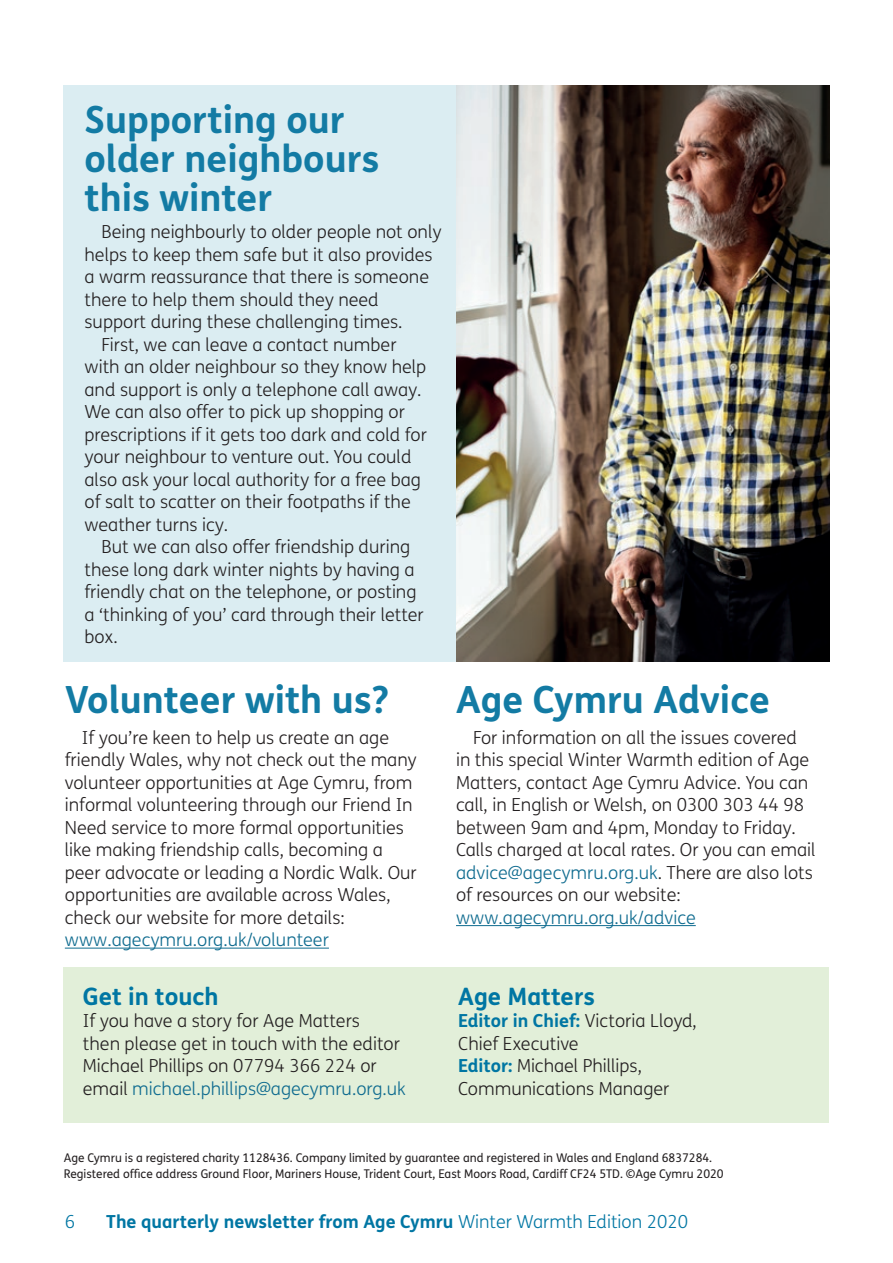
<style>
.page{position:relative;width:893px;height:1263px;background:#fff}
.page>*{position:absolute;margin:0;border:0;box-sizing:border-box;transform-origin:0 0}
.t1{font:700 37.5px/39px "FS Me";color:#137ba4}
.t2{font:700 24px "FS Me";color:#0076a3}
.t3{font:300 18px/22.5px "FS Me";color:#231f20}
.t4{font:700 18px "FS Me";color:#0076a3}
.t5{font:300 18px "FS Me";color:#0e6b8f}
.t6{font:300 18px "FS Me";color:#0076a3}
.t7{font:12px/16.5px "FS Me";color:#231f20}
.s1{color:#0e6b8f}
.s2{font-weight:700;color:#0076a3}
.s3{font-weight:300}
</style>
<div class="page">
<div style="left:64px;top:967px;width:765px;height:156px;background:#e2efd9"></div>
<div style="left:64px;top:85px;width:765px;height:576px;background:#dbedf2"></div>
<hr style="left:65px;top:948px;width:264px;height:1px;background:#0e6b8f">
<hr style="left:456px;top:925px;width:240px;height:1px;background:#0e6b8f">
<img style="left:456px;top:85px;width:373px;height:576px">
<h1 class="t1" style="left:85px;top:99px;width:296px">Supporting our older neighbours this winter</h1>
<p class="t3" style="left:102px;top:220px;width:342px">Being neighbourly to older people not only</p>
<p class="t3" style="left:85px;top:243px;width:350px">helps to keep them safe but it also provides</p>
<p class="t3" style="left:85px;top:265px;width:346px">a warm reassurance that there is someone</p>
<p class="t3" style="left:85px;top:288px;width:296px">there to help them should they need</p>
<p class="t3" style="left:85px;top:310px;width:320px">support during these challenging times.</p>
<p class="t3" style="left:102px;top:333px;width:297px">First, we can leave a contact number</p>
<p class="t3" style="left:85px;top:355px;width:343px">with an older neighbour so they know help</p>
<p class="t3" style="left:85px;top:378px;width:339px">and support is only a telephone call away.</p>
<p class="t3" style="left:85px;top:400px;width:322px">We can also offer to pick up shopping or</p>
<p class="t3" style="left:85px;top:423px;width:344px">prescriptions if it gets too dark and cold for</p>
<p class="t3" style="left:85px;top:445px;width:328px">your neighbour to venture out. You could</p>
<p class="t3" style="left:85px;top:468px;width:338px">also ask your local authority for a free bag</p>
<p class="t3" style="left:85px;top:490px;width:328px">of salt to scatter on their footpaths if the</p>
<p class="t3" style="left:85px;top:513px;width:145px">weather turns icy.</p>
<p class="t3" style="left:102px;top:535px;width:310px">But we can also offer friendship during</p>
<p class="t3" style="left:85px;top:558px;width:332px">these long dark winter nights by having a</p>
<p class="t3" style="left:85px;top:580px;width:334px">friendly chat on the telephone, or posting</p>
<p class="t3" style="left:85px;top:603px;width:341px">a ‘thinking of you’ card through their letter</p>
<p class="t3" style="left:85px;top:625px;width:35px">box.</p>
<h1 class="t1" style="left:65px;top:678px;width:325px">Volunteer with us?</h1>
<p class="t3" style="left:65px;top:726px;width:353px;text-indent:17px">If you’re keen to help us create an age friendly Wales, why not check out the many volunteer opportunities at Age Cymru, from informal volunteering through our Friend In Need service to more formal opportunities like making friendship calls, becoming a peer advocate or leading a Nordic Walk. Our opportunities are available across Wales, check our website for more details:</p>
<p class="t5" style="left:65px;top:928px;width:266px">www.agecymru.org.uk/volunteer</p>
<h2 class="t2" style="left:83px;top:978px;width:137px">Get in touch</h2>
<p class="t3" style="left:83px;top:1009px;width:324px">If you have a story for Age Matters<br>then please get in touch with the editor Michael Phillips on 07794 366 224 or email <span class="s1">michael.phillips@agecymru.org.uk</span></p>
<h1 class="t1" style="left:456px;top:678px;width:315px">Age Cymru Advice</h1>
<p class="t3" style="left:456px;top:726px;width:361px;text-indent:17px">For information on all the issues covered in this special Winter Warmth edition of Age Matters, contact Age Cymru Advice. You can call, in English or Welsh, on 0300 303 44 98 between 9am and 4pm, Monday to Friday.<br>Calls charged at local rates. Or you can email <span class="s1">advice@agecymru.org.uk</span>. There are also lots of resources on our website:</p>
<p class="t5" style="left:456px;top:905px;width:241px">www.agecymru.org.uk/advice</p>
<h2 class="t2" style="left:458px;top:978px;width:138px">Age Matters</h2>
<p class="t3" style="left:458px;top:1009px;width:240px"><span class="s2">Editor in Chief:</span> Victoria Lloyd,<br>Chief Executive<br><span class="s2">Editor:</span> Michael Phillips,<br>Communications Manager</p>
<p class="t7" style="left:64px;top:1149px;width:661px">Age Cymru is a registered charity 1128436. Company limited by guarantee and registered in Wales and England 6837284.<br>Registered office address Ground Floor, Mariners House, Trident Court, East Moors Road, Cardiff CF24 5TD. ©Age Cymru 2020</p>
<p class="t6" style="left:65px;top:1209px;width:12px">6</p>
<p class="t4" style="left:106px;top:1208px;width:583px">The quarterly newsletter from Age Cymru <span class="s3">Winter Warmth Edition 2020</span></p>
</div>
